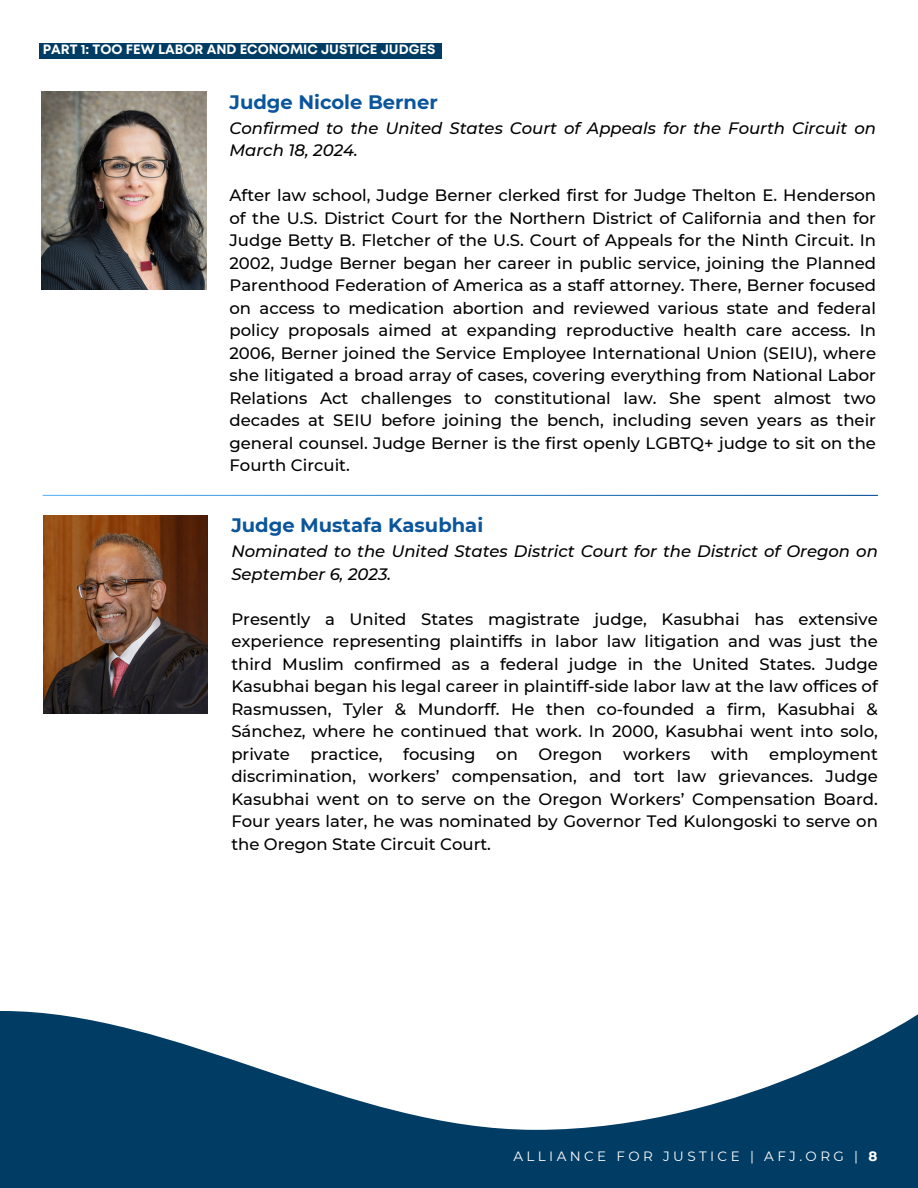
<style>
.page{position:relative;width:918px;height:1188px;background:#fff}
.page>*{position:absolute;margin:0;border:0;box-sizing:border-box;transform-origin:0 0}
.t1{font:700 19.5px "Montserrat";color:#0a559b}
.t2{font:500 16.5px/22.5px "Montserrat";color:#000;text-align:justify}
.t3{font:italic 500 16.5px/22.5px "Montserrat";color:#000}
.t4{font:700 13.5px "Mont";color:#fff}
.t5{font:13.5px "Montserrat";letter-spacing:.25em;color:#fff}
.s1{font-weight:700}
</style>
<div class="page">
<svg style="left:0;top:1011px;width:918px;height:177px;fill:#003c64"></svg>
<img style="left:42px;top:92px;width:164px;height:198px">
<div style="left:39px;top:43px;width:403px;height:16px;background:#003c64"></div>
<img style="left:44px;top:515px;width:164px;height:198px">
<h1 class="t4" style="left:43px;top:44px;width:394px">PART 1: TOO FEW LABOR AND ECONOMIC JUSTICE JUDGES</h1>
<h1 class="t1" style="left:230px;top:90px;width:210px">Judge Nicole Berner</h1>
<h1 class="t3" style="left:230px;top:117px;width:648px">Confirmed to the United States Court of Appeals for the Fourth Circuit on<br>March 18, 2024.</h1>
<p class="t2" style="left:230px;top:184px;width:648px">After law school, Judge Berner clerked first for Judge Thelton E. Henderson of the U.S. District Court for the Northern District of California and then for Judge Betty B. Fletcher of the U.S. Court of Appeals for the Ninth Circuit. In 2002, Judge Berner began her career in public service, joining the Planned Parenthood Federation of America as a staff attorney. There, Berner focused on access to medication abortion and reviewed various state and federal policy proposals aimed at expanding reproductive health care access. In 2006, Berner joined the Service Employee International Union (SEIU), where she litigated a broad array of cases, covering everything from National Labor Relations Act challenges to constitutional law. She spent almost two decades at SEIU before joining the bench, including seven years as their general counsel. Judge Berner is the first openly LGBTQ+ judge to sit on the Fourth Circuit.</p>
<h1 class="t1" style="left:231px;top:513px;width:253px">Judge Mustafa Kasubhai</h1>
<h1 class="t3" style="left:231px;top:540px;width:648px">Nominated to the United States District Court for the District of Oregon on<br>September 6, 2023.</h1>
<p class="t2" style="left:231px;top:607px;width:648px">Presently a United States magistrate judge, Kasubhai has extensive experience representing plaintiffs in labor law litigation and was just the third Muslim confirmed as a federal judge in the United States. Judge Kasubhai began his legal career in plaintiff-side labor law at the law offices of Rasmussen, Tyler &amp; Mundorff. He then co-founded a firm, Kasubhai &amp; Sánchez, where he continued that work. In 2000, Kasubhai went into solo, private</p>
<p class="t2" style="left:311px;top:742px;width:73px">practice,</p>
<p class="t2" style="left:403px;top:742px;width:74px">focusing</p>
<p class="t2" style="left:496px;top:742px;width:23px">on</p>
<p class="t2" style="left:539px;top:742px;width:65px">Oregon</p>
<p class="t2" style="left:623px;top:742px;width:69px">workers</p>
<p class="t2" style="left:711px;top:742px;width:39px">with</p>
<p class="t2" style="left:231px;top:742px;width:648px;text-indent:538px">employment discrimination, workers’ compensation, and tort law grievances. Judge Kasubhai went on to serve on the Oregon Workers’ Compensation Board.<br>Four years later, he was nominated by Governor Ted Kulongoski to serve on the Oregon State Circuit Court.</p>
<p class="t5" style="left:514px;top:1148px;width:365px">ALLIANCE FOR JUSTICE | AFJ.ORG | <span class="s1">8</span></p>
</div>
